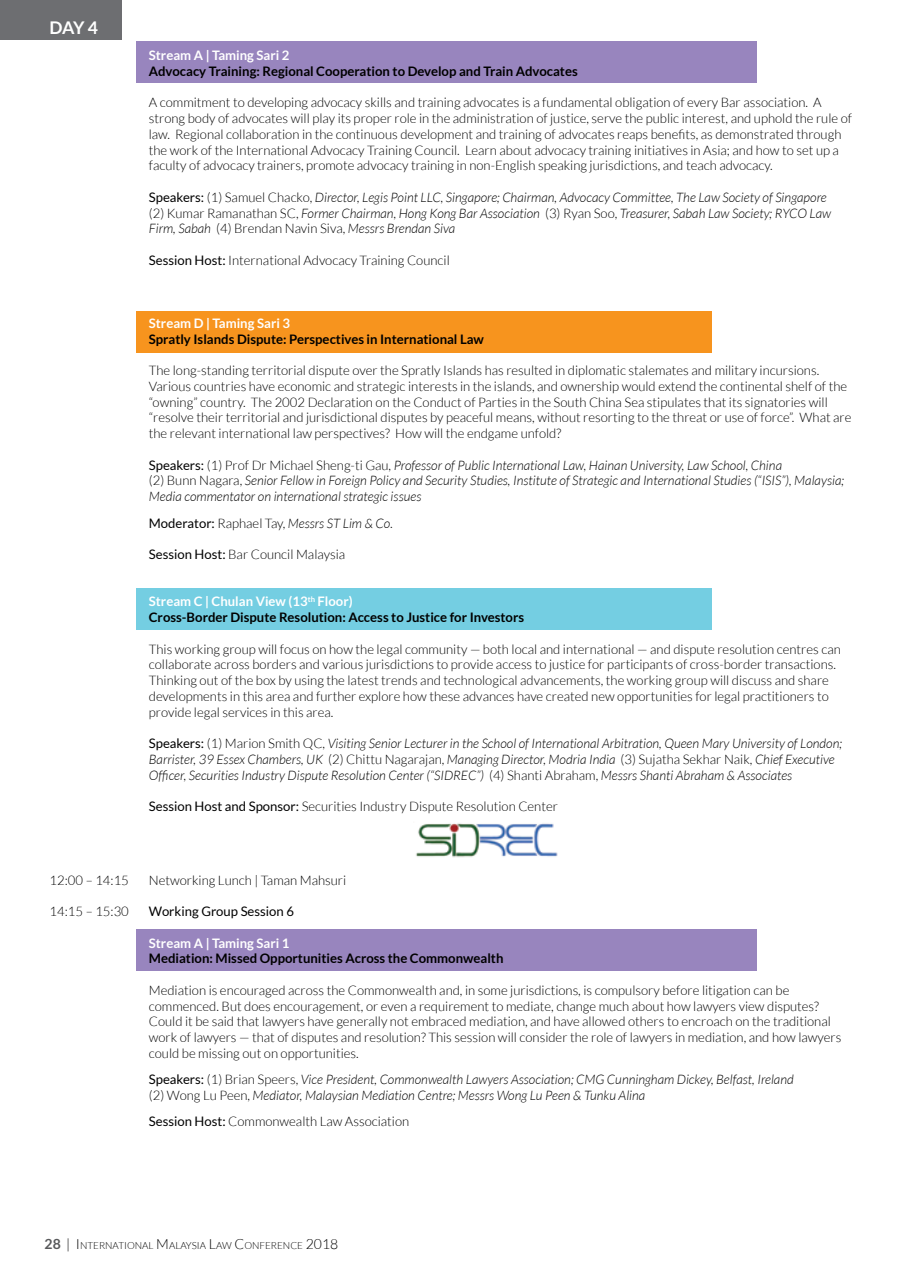
<style>
.page{position:relative;width:908px;height:1285px;background:#fff}
.page>*{position:absolute;margin:0;border:0;box-sizing:border-box;transform-origin:0 0}
.t1{font:700 17.5px "Lato";color:#fff}
.t2{font:300 13.12px/15.8px "Lato";color:#000}
.t3{font:italic 300 13.12px/15.8px "Lato";color:#000}
.t4{font:700 13.12px/15.8px "Lato";color:#000}
.t5{font:700 13.12px "Lato";color:#fff}
.t6{font:13.12px "Lato";color:#000}
.t7{font:300 9.8px "Lato";color:#000}
.s1{font-weight:400;font-style:normal}
.s2{font-style:normal}
.s3{font-weight:400}
.s4{color:#fff}
.s5{font-weight:700;font-size:14px;color:#58595b}
.s6{font-size:14px}
</style>
<div class="page">
<div style="left:136px;top:588px;width:576px;height:42px;background:#74cee2"></div>
<div style="left:136px;top:929px;width:620px;height:42px;background:#9885be"></div>
<div style="left:136px;top:311px;width:576px;height:41px;background:#f7941e"></div>
<div style="left:136px;top:41px;width:620px;height:42px;background:#9885be"></div>
<img style="left:416px;top:823px;width:142px;height:35px">
<div style="left:0;top:0;width:122px;height:40px;background:#6d6e71"></div>
<h1 class="t1" style="left:50px;top:18px;width:50px">DAY 4</h1>
<p class="t5" style="left:149px;top:48px;width:142px">Stream A | Taming Sari 2</p>
<p class="t4" style="left:149px;top:63px;width:430px">Advocacy Training: Regional Cooperation to Develop and Train Advocates</p>
<p class="t2" style="left:149px;top:95px;width:705px">A commitment to developing advocacy skills and training advocates is a fundamental obligation of every Bar association. A strong body of advocates will play its proper role in the administration of justice, serve the public interest, and uphold the rule of law. Regional collaboration in the continuous development and training of advocates reaps benefits, as demonstrated through the work of the International Advocacy Training Council. Learn about advocacy training initiatives in Asia; and how to set up a faculty of advocacy trainers, promote advocacy training in non-English speaking jurisdictions, and teach advocacy.</p>
<p class="t3" style="left:149px;top:190px;width:684px"><span class="s1">Speakers:</span> <span class="s2">(1) Samuel Chacko,</span> Director, Legis Point LLC, Singapore; Chairman, Advocacy Committee, The Law Society of Singapore <span class="s2">(2) Kumar Ramanathan SC,</span> Former Chairman, Hong Kong Bar Association <span class="s2">(3) Ryan Soo,</span> Treasurer, Sabah Law Society; RYCO Law<br>Firm, Sabah <span class="s2">(4) Brendan Navin Siva,</span> Messrs Brendan Siva</p>
<p class="t2" style="left:149px;top:252px;width:302px"><span class="s3">Session Host:</span> International Advocacy Training Council</p>
<p class="t5" style="left:149px;top:316px;width:143px">Stream D | Taming Sari 3</p>
<p class="t4" style="left:149px;top:331px;width:337px">Spratly Islands Dispute: Perspectives in International Law</p>
<p class="t2" style="left:149px;top:363px;width:704px">The long-standing territorial dispute over the Spratly Islands has resulted in diplomatic stalemates and military incursions.<br>Various countries have economic and strategic interests in the islands, and ownership would extend the continental shelf of the “owning” country. The 2002 Declaration on the Conduct of Parties in the South China Sea stipulates that its signatories will “resolve their territorial and jurisdictional disputes by peaceful means, without resorting to the threat or use of force”. What are the relevant international law perspectives? How will the endgame unfold?</p>
<p class="t3" style="left:149px;top:458px;width:697px"><span class="s1">Speakers:</span> <span class="s2">(1) Prof Dr Michael Sheng-ti Gau,</span> Professor of Public International Law, Hainan University, Law School, China<br><span class="s2">(2) Bunn Nagara,</span> Senior Fellow in Foreign Policy and Security Studies, Institute of Strategic and International Studies (“ISIS”), Malaysia;<br>Media commentator on international strategic issues</p>
<p class="t3" style="left:149px;top:515px;width:246px"><span class="s1">Moderator:</span> <span class="s2">Raphael Tay,</span> Messrs ST Lim &amp; Co.</p>
<p class="t2" style="left:149px;top:546px;width:198px"><span class="s3">Session Host:</span> Bar Council Malaysia</p>
<p class="t4" style="left:149px;top:593px;width:377px"><span class="s4">Stream C | Chulan View (13</span><sup>th</sup> <span class="s4">Floor)<br></span>Cross-Border Dispute Resolution: Access to Justice for Investors</p>
<p class="t2" style="left:149px;top:641px;width:693px">This working group will focus on how the legal community — both local and international — and dispute resolution centres can collaborate across borders and various jurisdictions to provide access to justice for participants of cross-border transactions.<br>Thinking out of the box by using the latest trends and technological advancements, the working group will discuss and share developments in this area and further explore how these advances have created new opportunities for legal practitioners to provide legal services in this area.</p>
<p class="t3" style="left:149px;top:736px;width:695px"><span class="s1">Speakers:</span> <span class="s2">(1) Marion Smith QC,</span> Visiting Senior Lecturer in the School of International Arbitration, Queen Mary University of London;<br>Barrister, 39 Essex Chambers, UK <span class="s2">(2) Chittu Nagarajan,</span> Managing Director, Modria India <span class="s2">(3) Sujatha Sekhar Naik,</span> Chief Executive<br>Officer, Securities Industry Dispute Resolution Center (“SIDREC”) <span class="s2">(4) Shanti Abraham,</span> Messrs Shanti Abraham &amp; Associates</p>
<p class="t2" style="left:149px;top:798px;width:411px"><span class="s3">Session Host and Sponsor:</span> Securities Industry Dispute Resolution Center</p>
<p class="t2" style="left:50px;top:872px;width:81px">12:00 – 14:15</p>
<p class="t2" style="left:149px;top:872px;width:199px">Networking Lunch | Taman Mahsuri</p>
<p class="t2" style="left:50px;top:903px;width:81px">14:15 – 15:30</p>
<p class="t6" style="left:149px;top:904px;width:147px">Working Group Session 6</p>
<p class="t5" style="left:149px;top:935px;width:142px">Stream A | Taming Sari 1</p>
<p class="t4" style="left:149px;top:950px;width:356px">Mediation: Missed Opportunities Across the Commonwealth</p>
<p class="t2" style="left:149px;top:982px;width:694px">Mediation is encouraged across the Commonwealth and, in some jurisdictions, is compulsory before litigation can be commenced. But does encouragement, or even a requirement to mediate, change much about how lawyers view disputes?<br>Could it be said that lawyers have generally not embraced mediation, and have allowed others to encroach on the traditional work of lawyers — that of disputes and resolution? This session will consider the role of lawyers in mediation, and how lawyers could be missing out on opportunities.</p>
<p class="t3" style="left:149px;top:1072px;width:646px"><span class="s1">Speakers:</span> <span class="s2">(1) Brian Speers,</span> Vice President, Commonwealth Lawyers Association; CMG Cunningham Dickey, Belfast, Ireland <span class="s2">(2) Wong Lu Peen,</span> Mediator, Malaysian Mediation Centre; Messrs Wong Lu Peen &amp; Tunku Alina</p>
<p class="t2" style="left:149px;top:1113px;width:262px"><span class="s3">Session Host:</span> Commonwealth Law Association</p>
<p class="t7" style="left:45px;top:1240px;width:295px"><span class="s5">28</span> <span class="s6">|</span> <span class="s6">I</span>NTERNATI ONAL <span class="s6">M</span>ALAYSIA <span class="s6">L</span>AW <span class="s6">C</span>ONFERENCE <span class="s6">2018</span></p>
</div>
